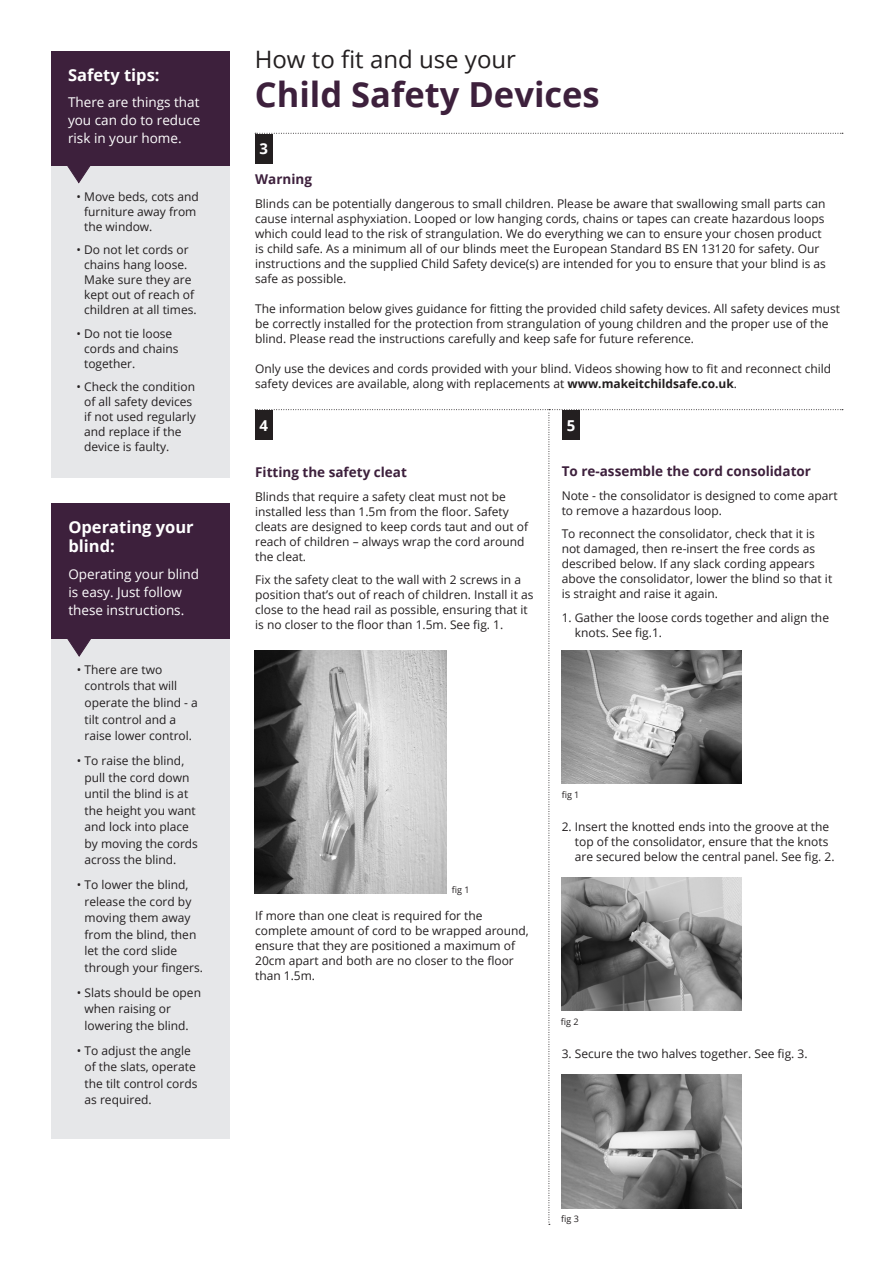
<style>
.page{position:relative;width:893px;height:1263px;background:#fff}
.page>*{position:absolute;margin:0;border:0;box-sizing:border-box;transform-origin:0 0}
.t1{font:700 34.5px "Open Sans";color:#3d203c}
.t2{font:24px "Open Sans";color:#231f20}
.t3{font:700 16.5px/19.5px "Open Sans";color:#fff}
.t4{font:700 15px "Open Sans";color:#fff}
.t5{font:13.5px/18px "Open Sans";color:#fff;text-align:justify}
.t6{font:700 13.5px "Open Sans";color:#3d203c}
.t7{font:12px/15px "Open Sans";color:#231f20}
.t8{font:9px "Open Sans";color:#231f20}
.s1{font-weight:700}
</style>
<div class="page">
<div style="left:51px;top:51px;width:179px;height:115px;background:#3d203c"></div>
<div style="left:51px;top:166px;width:179px;height:312px;background:#e6e7e9"></div>
<svg style="left:67px;top:166px;width:24px;height:17px"></svg>
<div style="left:51px;top:503px;width:179px;height:136px;background:#3d203c"></div>
<div style="left:51px;top:639px;width:179px;height:500px;background:#e6e7e9"></div>
<svg style="left:67px;top:639px;width:24px;height:17px"></svg>
<svg style="left:255px;top:133px;width:588px;height:1px"></svg>
<div style="left:255px;top:134px;width:17px;height:29px;background:#231f20"></div>
<svg style="left:255px;top:409px;width:588px;height:816px"></svg>
<div style="left:255px;top:410px;width:17px;height:30px;background:#231f20"></div>
<div style="left:562px;top:410px;width:17px;height:30px;background:#231f20"></div>
<p class="t3" style="left:68px;top:65px;width:93px">Safety tips:</p>
<p class="t5" style="left:68px;top:93px;width:134px">There are things that you can do to reduce risk in your home.</p>
<p class="t7" style="left:84px;top:188px;width:116px;text-indent:-8px">• Move beds, cots and furniture away from the window.</p>
<p class="t7" style="left:84px;top:242px;width:114px;text-indent:-8px">• Do not let cords or chains hang loose.<br>Make sure they are kept out of reach of children at all times.</p>
<p class="t7" style="left:84px;top:325px;width:96px;text-indent:-8px">• Do not tie loose cords and chains together.</p>
<p class="t7" style="left:84px;top:379px;width:113px;text-indent:-8px">• Check the condition of all safety devices if not used regularly and replace if the device is faulty.</p>
<p class="t3" style="left:68px;top:517px;width:127px">Operating your blind:</p>
<p class="t5" style="left:68px;top:565px;width:132px;text-align:left">Operating your blind is easy. Just follow these instructions.</p>
<p class="t7" style="left:85px;top:661px;width:115px;line-height:16.5px;text-indent:-8px">• There are two controls that will operate the blind - a tilt control and a raise lower control.</p>
<p class="t7" style="left:85px;top:752px;width:115px;line-height:16.5px;text-indent:-8px">• To raise the blind, pull the cord down until the blind is at the height you want and lock into place by moving the cords across the blind.</p>
<p class="t7" style="left:85px;top:876px;width:120px;line-height:16.5px;text-indent:-8px">• To lower the blind, release the cord by moving them away from the blind, then let the cord slide through your fingers.</p>
<p class="t7" style="left:85px;top:984px;width:118px;line-height:16.5px;text-indent:-8px">• Slats should be open when raising or lowering the blind.</p>
<p class="t7" style="left:85px;top:1042px;width:114px;line-height:16.5px;text-indent:-8px">• To adjust the angle of the slats, operate the tilt control cords as required.</p>
<p class="t2" style="left:255px;top:43px;width:263px">How to fit and use your</p>
<p class="t1" style="left:255px;top:70px;width:346px">Child Safety Devices</p>
<p class="t4" style="left:259px;top:138px;width:10px">3</p>
<p class="t6" style="left:255px;top:170px;width:58px">Warning</p>
<p class="t7" style="left:255px;top:196px;width:572px">Blinds can be potentially dangerous to small children. Please be aware that swallowing small parts can cause internal asphyxiation. Looped or low hanging cords, chains or tapes can create hazardous loops which could lead to the risk of strangulation. We do everything we can to ensure your chosen product is child safe. As a minimum all of our blinds meet the European Standard BS EN 13120 for safety. Our instructions and the supplied Child Safety device(s) are intended for you to ensure that your blind is as safe as possible.</p>
<p class="t7" style="left:255px;top:301px;width:587px">The information below gives guidance for fitting the provided child safety devices. All safety devices must be correctly installed for the protection from strangulation of young children and the proper use of the blind. Please read the instructions carefully and keep safe for future reference.</p>
<p class="t7" style="left:255px;top:361px;width:578px">Only use the devices and cords provided with your blind. Videos showing how to fit and reconnect child safety devices are available, along with replacements at <span class="s1">www.makeitchildsafe.co.uk</span>.</p>
<p class="t4" style="left:259px;top:415px;width:10px">4</p>
<p class="t4" style="left:567px;top:415px;width:10px">5</p>
<p class="t6" style="left:255px;top:463px;width:153px">Fitting the safety cleat</p>
<p class="t7" style="left:255px;top:488px;width:274px">Blinds that require a safety cleat must not be installed less than 1.5m from the floor. Safety cleats are designed to keep cords taut and out of reach of children – always wrap the cord around the cleat.</p>
<p class="t7" style="left:255px;top:572px;width:280px">Fix the safety cleat to the wall with 2 screws in a position that’s out of reach of children. Install it as close to the head rail as possible, ensuring that it is no closer to the floor than 1.5m. See fig. 1.</p>
<p class="t6" style="left:562px;top:462px;width:251px">To re-assemble the cord consolidator</p>
<p class="t7" style="left:562px;top:488px;width:278px">Note - the consolidator is designed to come apart to remove a hazardous loop.</p>
<p class="t7" style="left:562px;top:526px;width:272px">To reconnect the consolidator, check that it is not damaged, then re-insert the free cords as described below. If any slack cording appears above the consolidator, lower the blind so that it is straight and raise it again.</p>
<p class="t7" style="left:575px;top:610px;width:256px;text-indent:-13px">1. Gather the loose cords together and align the knots. See fig.1.</p>
<p class="t8" style="left:452px;top:883px;width:19px">fig 1</p>
<p class="t7" style="left:255px;top:908px;width:275px">If more than one cleat is required for the complete amount of cord to be wrapped around, ensure that they are positioned a maximum of 20cm apart and both are no closer to the floor than 1.5m.</p>
<p class="t8" style="left:562px;top:789px;width:19px">fig 1</p>
<p class="t7" style="left:575px;top:818px;width:261px;text-indent:-13px">2. Insert the knotted ends into the groove at the top of the consolidator, ensure that the knots are secured below the central panel. See fig. 2.</p>
<p class="t8" style="left:561px;top:1016px;width:19px">fig 2</p>
<p class="t7" style="left:562px;top:1046px;width:247px">3. Secure the two halves together. See fig. 3.</p>
<p class="t8" style="left:561px;top:1212px;width:19px">fig 3</p>
</div>
